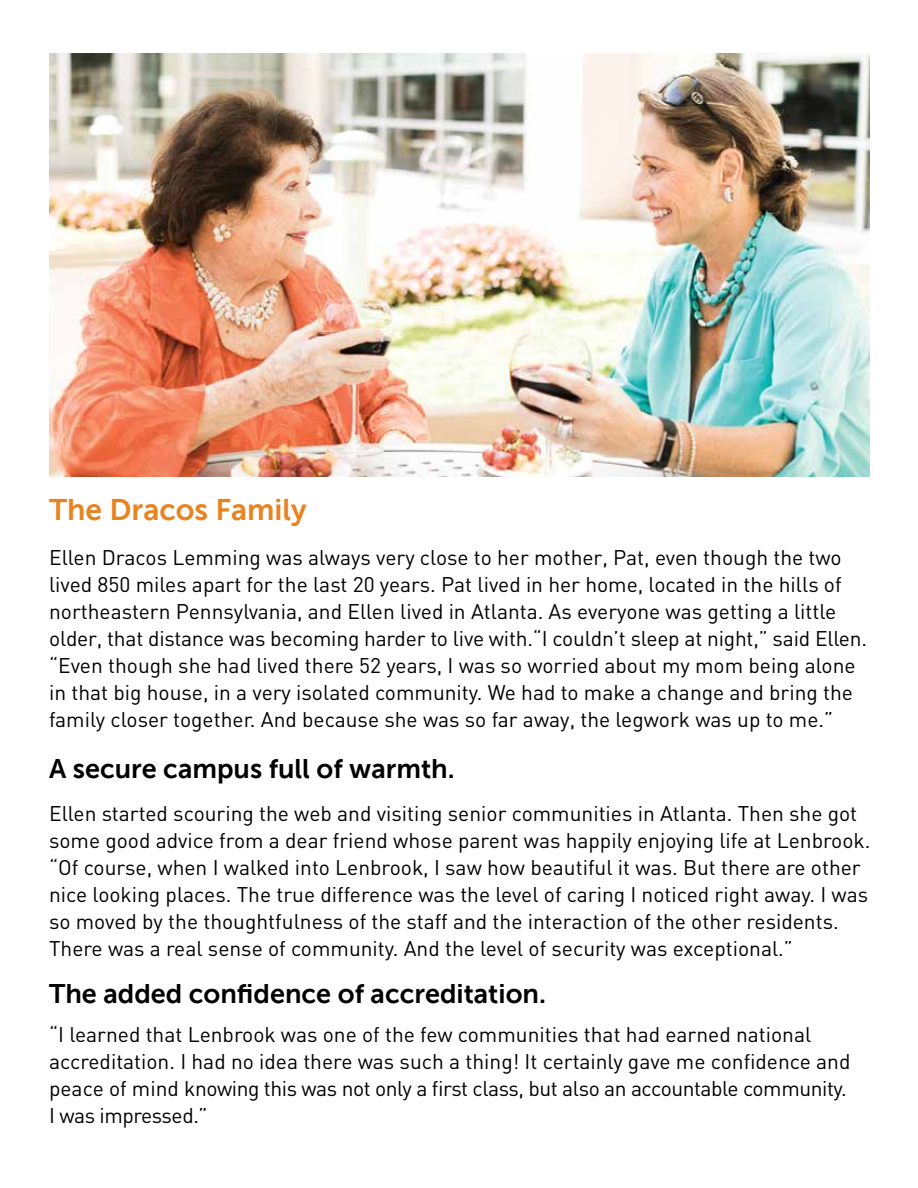
<style>
.page{position:relative;width:918px;height:1188px;background:#fff}
.page>*{position:absolute;margin:0;border:0;box-sizing:border-box;transform-origin:0 0}
.t1{font:30px "Museo Sans 700";color:#e88320}
.t2{font:27px "Museo Sans 700";color:#000}
.t3{font:21px/27px "DIN";color:#000}
</style>
<div class="page">
<img style="left:49px;top:53px;width:820px;height:423px">
<h1 class="t1" style="left:49px;top:493px;width:259px">The Dracos Family</h1>
<p class="t3" style="left:49px;top:544px;width:820px">Ellen Dracos Lemming was always very close to her mother, Pat, even though the two lived 850 miles apart for the last 20 years. Pat lived in her home, located in the hills of northeastern Pennsylvania, and Ellen lived in Atlanta. As everyone was getting a little older, that distance was becoming harder to live with.“I couldn’t sleep at night,” said Ellen. “Even though she had lived there 52 years, I was so worried about my mom being alone in that big house, in a very isolated community. We had to make a change and bring the family closer together. And because she was so far away, the legwork was up to me.”</p>
<p class="t2" style="left:49px;top:754px;width:407px">A secure campus full of warmth.</p>
<p class="t3" style="left:49px;top:800px;width:823px">Ellen started scouring the web and visiting senior communities in Atlanta. Then she got some good advice from a dear friend whose parent was happily enjoying life at Lenbrook. “Of course, when I walked into Lenbrook, I saw how beautiful it was. But there are other nice looking places. The true difference was the level of caring I noticed right away. I was so moved by the thoughtfulness of the staff and the interaction of the other residents.<br>There was a real sense of community. And the level of security was exceptional.”</p>
<p class="t2" style="left:49px;top:979px;width:498px">The added confidence of accreditation.</p>
<p class="t3" style="left:49px;top:1021px;width:803px">“I learned that Lenbrook was one of the few communities that had earned national accreditation. I had no idea there was such a thing! It certainly gave me confidence and peace of mind knowing this was not only a first class, but also an accountable community.<br>I was impressed.”</p>
</div>
